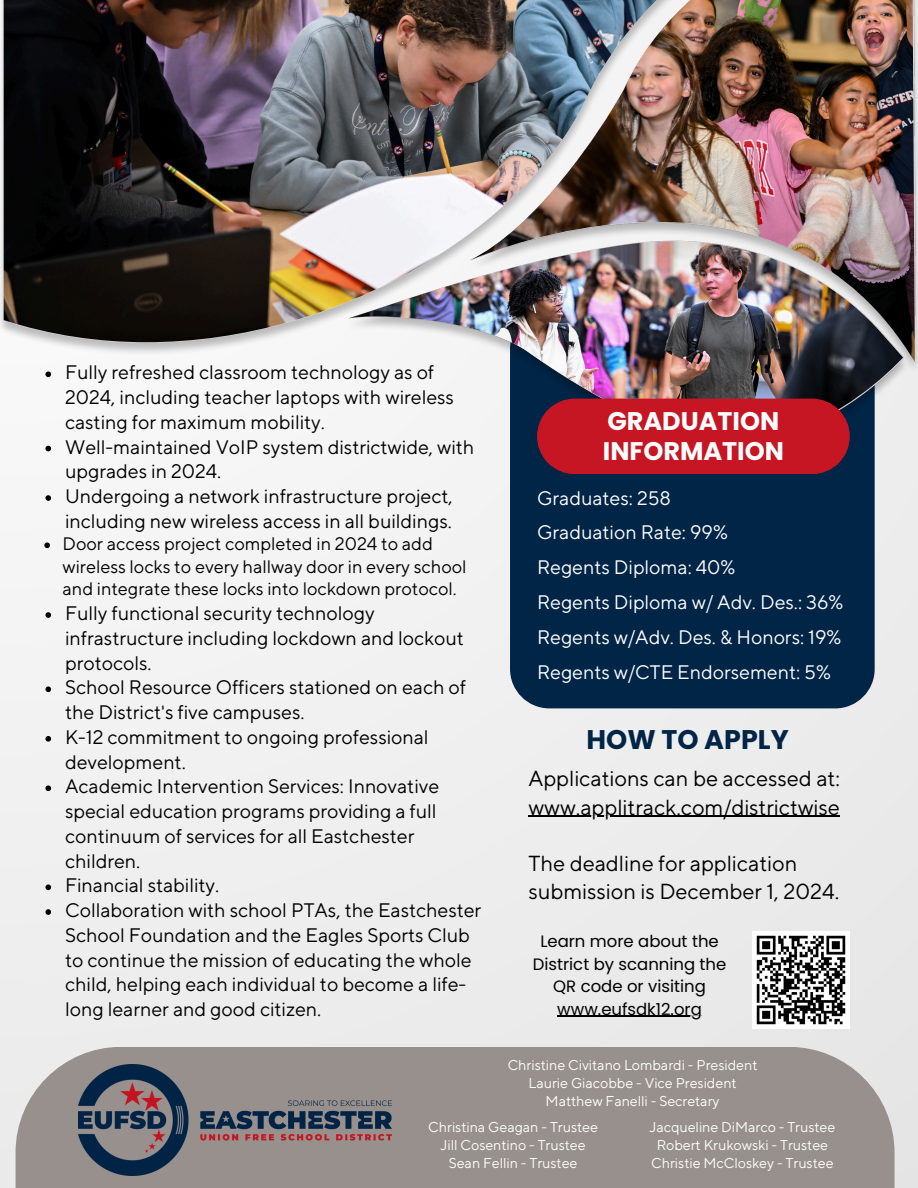
<style>
.page{position:relative;width:918px;height:1188px;background:#efefef}
.page>*{position:absolute;margin:0;border:0;box-sizing:border-box;transform-origin:0 0}
.t1{font:700 27px "Poppins";color:#002547}
.t2{font:700 25.5px/30.3px "Poppins";color:#fff}
.t3{font:21.6px "TT Norms Pro";color:#000}
.t4{font:19.5px/24.8px "TT Norms Pro";color:#000}
.t5{font:19.5px/34.8px "TT Norms Pro";color:#fff}
.t6{font:18px/22.5px "TT Norms Pro";color:#000}
.t7{font:16.5px/22.5px "Poppins";color:#000;text-align:center}
.t8{font:14.1px "TT Norms Pro";color:#fff}
</style>
<div class="page">
<div style="left:510px;top:310px;width:365px;height:398px;background:#002547;border-radius:39px"></div>
<img style="left:850px;top:0;width:65px;height:362px">
<img style="left:4px;top:0;width:846px;height:342px">
<img style="left:349px;top:226px;width:554px;height:231px">
<img style="left:349px;top:241px;width:554px;height:201px">
<div style="left:16px;top:1047px;width:879px;height:141px;background:#98908c"></div>
<div style="left:537px;top:399px;width:313px;height:75px;background:#c61623"></div>
<img style="left:78px;top:1064px;width:313px;height:112px">
<img style="left:753px;top:932px;width:97px;height:96px">
<svg style="left:45px;top:371px;width:6px;height:6px"></svg>
<svg style="left:45px;top:446px;width:6px;height:5px"></svg>
<svg style="left:45px;top:495px;width:6px;height:6px"></svg>
<svg style="left:44px;top:542px;width:6px;height:6px"></svg>
<svg style="left:45px;top:612px;width:6px;height:6px"></svg>
<svg style="left:45px;top:686px;width:6px;height:6px"></svg>
<svg style="left:45px;top:736px;width:6px;height:6px"></svg>
<svg style="left:45px;top:785px;width:6px;height:6px"></svg>
<svg style="left:45px;top:884px;width:6px;height:6px"></svg>
<svg style="left:45px;top:909px;width:6px;height:6px"></svg>
<hr style="left:528px;top:816px;width:312px;height:1px;background:#000">
<hr style="left:557px;top:1016px;width:145px;height:1px;background:#000">
<h1 class="t4" style="left:65px;top:361px;width:390px">Fully refreshed classroom technology as of<br>2024, including teacher laptops with wireless casting for maximum mobility.</h1>
<p class="t4" style="left:65px;top:435px;width:411px">Well-maintained VoIP system districtwide, with upgrades in 2024.</p>
<p class="t4" style="left:65px;top:485px;width:389px">Undergoing a network infrastructure project, including new wireless access in all buildings.</p>
<p class="t6" style="left:63px;top:534px;width:406px">Door access project completed in 2024 to add wireless locks to every hallway door in every school and integrate these locks into lockdown protocol.</p>
<p class="t4" style="left:65px;top:602px;width:400px">Fully functional security technology infrastructure including lockdown and lockout protocols.</p>
<p class="t4" style="left:65px;top:676px;width:402px">School Resource Officers stationed on each of the District's five campuses.</p>
<p class="t4" style="left:65px;top:725px;width:365px">K-12 commitment to ongoing professional development.</p>
<p class="t4" style="left:65px;top:775px;width:376px">Academic Intervention Services: Innovative special education programs providing a full continuum of services for all Eastchester children.</p>
<p class="t4" style="left:65px;top:874px;width:156px">Financial stability.</p>
<p class="t4" style="left:65px;top:899px;width:418px">Collaboration with school PTAs, the Eastchester School Foundation and the Eagles Sports Club to continue the mission of educating the whole child, helping each individual to become a life&shy;long learner and good citizen.</p>
<p class="t2" style="left:603px;top:406px;width:183px">GRADUATION<br>INFORMATION</p>
<h4 class="t5" style="left:537px;top:481px;width:308px">Graduates: 258<br>Graduation Rate: 99%<br>Regents Diploma: 40%<br>Regents Diploma w/ Adv. Des.: 36%<br>Regents w/Adv. Des. &amp; Honors: 19%<br>Regents w/CTE Endorsement: 5%</h4>
<h2 class="t1" style="left:586px;top:721px;width:204px">HOW TO APPLY</h2>
<p class="t3" style="left:528px;top:766px;width:313px">Applications can be accessed at:</p>
<h3 class="t3" style="left:528px;top:794px;width:313px">www.applitrack.com/districtwise</h3>
<h3 class="t3" style="left:528px;top:850px;width:270px">The deadline for application</h3>
<h1 class="t3" style="left:528px;top:878px;width:312px">submission is December 1, 2024.</h1>
<h2 class="t7" style="left:533px;top:930px;width:195px">Learn more about the<br>District by scanning the<br>QR code or visiting</h2>
<p class="t7" style="left:557px;top:998px;width:146px">www.eufsdk12.org</p>
<p class="t8" style="left:508px;top:1056px;width:251px">Christine Civitano Lombardi - President</p>
<p class="t8" style="left:528px;top:1074px;width:210px">Laurie Giacobbe - Vice President</p>
<p class="t8" style="left:546px;top:1092px;width:175px">Matthew Fanelli - Secretary</p>
<p class="t8" style="left:428px;top:1119px;width:171px">Christina Geagan - Trustee</p>
<p class="t8" style="left:441px;top:1137px;width:147px">Jill Cosentino - Trustee</p>
<p class="t8" style="left:449px;top:1155px;width:130px">Sean Fellin - Trustee</p>
<p class="t8" style="left:649px;top:1119px;width:187px">Jacqueline DiMarco - Trustee</p>
<p class="t8" style="left:657px;top:1137px;width:173px">Robert Krukowski - Trustee</p>
<p class="t8" style="left:651px;top:1155px;width:184px">Christie McCloskey - Trustee</p>
</div>
